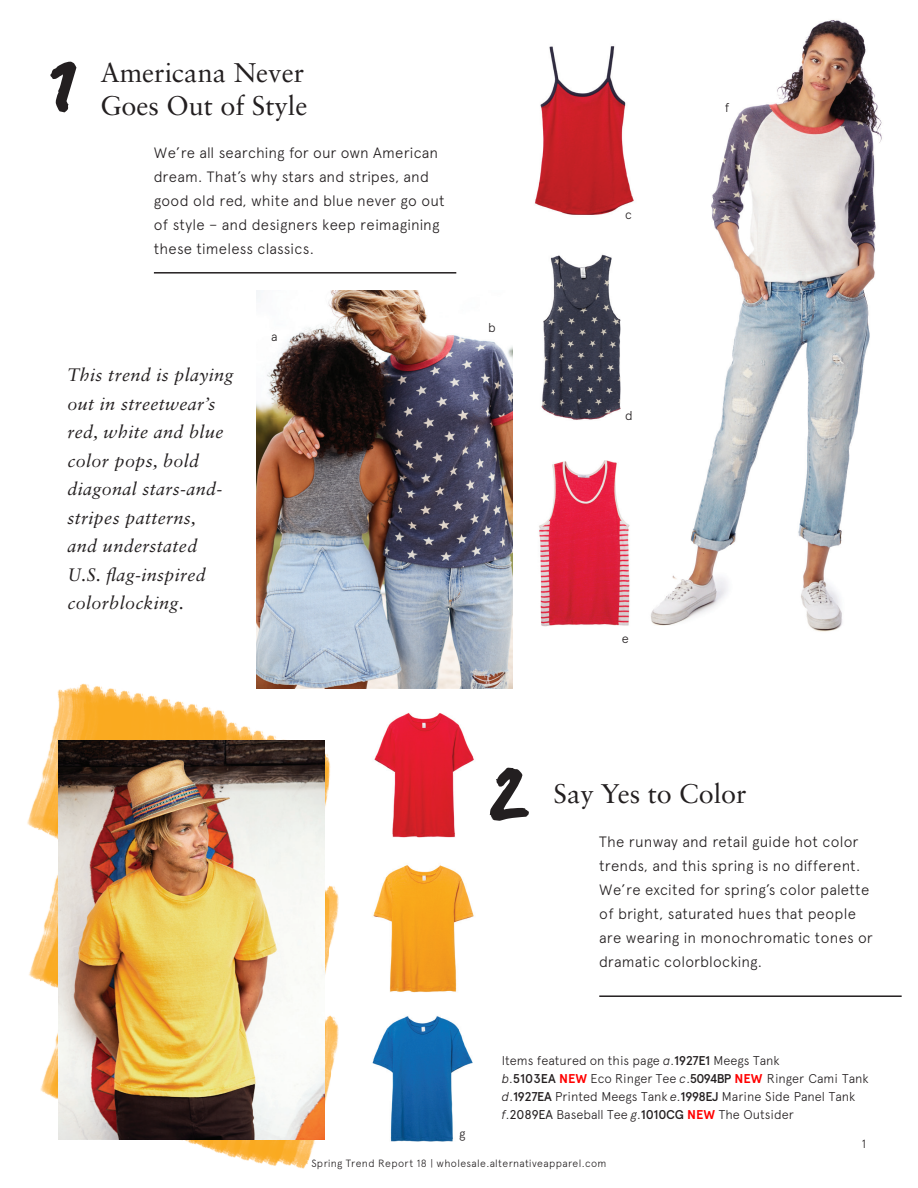
<style>
.page{position:relative;width:918px;height:1188px;background:#fff}
.page>*{position:absolute;margin:0;border:0;box-sizing:border-box;transform-origin:0 0}
.t1{font:103.5px "Manus";color:#231f20}
.t2{font:27px/32.4px "Sabon LT Std";color:#231f20}
.t3{font:italic 18px/28.5px "Sabon LT Std";letter-spacing:.02em;color:#231f20}
.t4{font:300 15px/24px "Apercu";letter-spacing:.01em;color:#231f20}
.t5{font:300 12.75px/18px "Apercu";color:#231f20}
.t6{font:300 12px "Apercu";color:#231f20}
.t7{font:300 10.5px "Apercu";letter-spacing:.035em;color:#231f20}
.s1{font-style:italic}
.s2{font-weight:500}
.s3{font-weight:700;color:#f00}
.s4{font-weight:400}
</style>
<div class="page">
<img style="left:27px;top:658px;width:356px;height:511px">
<img style="left:651px;top:20px;width:231px;height:612px">
<img style="left:257px;top:290px;width:256px;height:398px">
<img style="left:541px;top:254px;width:80px;height:166px">
<hr style="left:154px;top:272px;width:302px;height:2px;background:#231f20">
<img style="left:539px;top:461px;width:91px;height:166px">
<img style="left:535px;top:46px;width:99px;height:169px">
<hr style="left:599px;top:995px;width:303px;height:2px;background:#231f20">
<img style="left:59px;top:741px;width:265px;height:398px">
<img style="left:369px;top:705px;width:105px;height:142px">
<img style="left:369px;top:1009px;width:104px;height:143px">
<img style="left:369px;top:857px;width:105px;height:143px">
<h1 class="t1" style="left:49px;top:16px;width:30px">1</h1>
<h2 class="t2" style="left:100px;top:56px;width:209px">Americana Never<br>Goes Out of Style</h2>
<p class="t4" style="left:154px;top:141px;width:292px">We’re all searching for our own American dream. That’s why stars and stripes, and good old red, white and blue never go out of style – and designers keep reimagining these timeless classics.</p>
<p class="t5" style="left:271px;top:328px;width:8px">a</p>
<p class="t3" style="left:68px;top:361px;width:167px">This trend is playing out in streetwear’s red, white and blue color pops, bold diagonal stars-and&shy;stripes patterns,<br>and understated<br>U.S. ag-inspired colorblocking.</p>
<p class="t5" style="left:488px;top:318px;width:9px">b</p>
<p class="t5" style="left:625px;top:205px;width:8px">c</p>
<p class="t5" style="left:625px;top:406px;width:9px">d</p>
<p class="t5" style="left:622px;top:630px;width:9px">e</p>
<p class="t5" style="left:725px;top:98px;width:6px">f</p>
<h1 class="t1" style="left:488px;top:722px;width:44px">2</h1>
<h2 class="t2" style="left:554px;top:777px;width:195px">Say Yes to Color</h2>
<p class="t4" style="left:599px;top:829px;width:275px">The runway and retail guide hot color trends, and this spring is no different.<br>We’re excited for spring’s color palette of bright, saturated hues that people are wearing in monochromatic tones or dramatic colorblocking.</p>
<p class="t5" style="left:459px;top:1125px;width:8px">g</p>
<p class="t5" style="left:502px;top:1052px;width:368px">Items featured on this page <span class="s1">a</span>.<span class="s2">1927E1</span> Meegs Tank<br><span class="s1">b</span>.<span class="s2">5103EA</span> <span class="s3">NEW</span> Eco Ringer Tee <span class="s1">c</span>.<span class="s2">5094BP</span> <span class="s3">NEW</span> Ringer Cami Tank <span class="s1">d</span>.<span class="s2">1927EA</span> Printed Meegs Tank <span class="s1">e</span>.<span class="s2">1998EJ</span> Marine Side Panel Tank <span class="s1">f</span>.<span class="s4">2089EA</span> Baseball Tee <span class="s1">g</span>.<span class="s2">1010CG</span> <span class="s3">NEW</span> The Outsider</p>
<p class="t6" style="left:862px;top:1136px;width:6px">1</p>
<p class="t7" style="left:311px;top:1157px;width:297px">Spring Trend Report 18 | wholesale.alternativeapparel.com</p>
</div>
